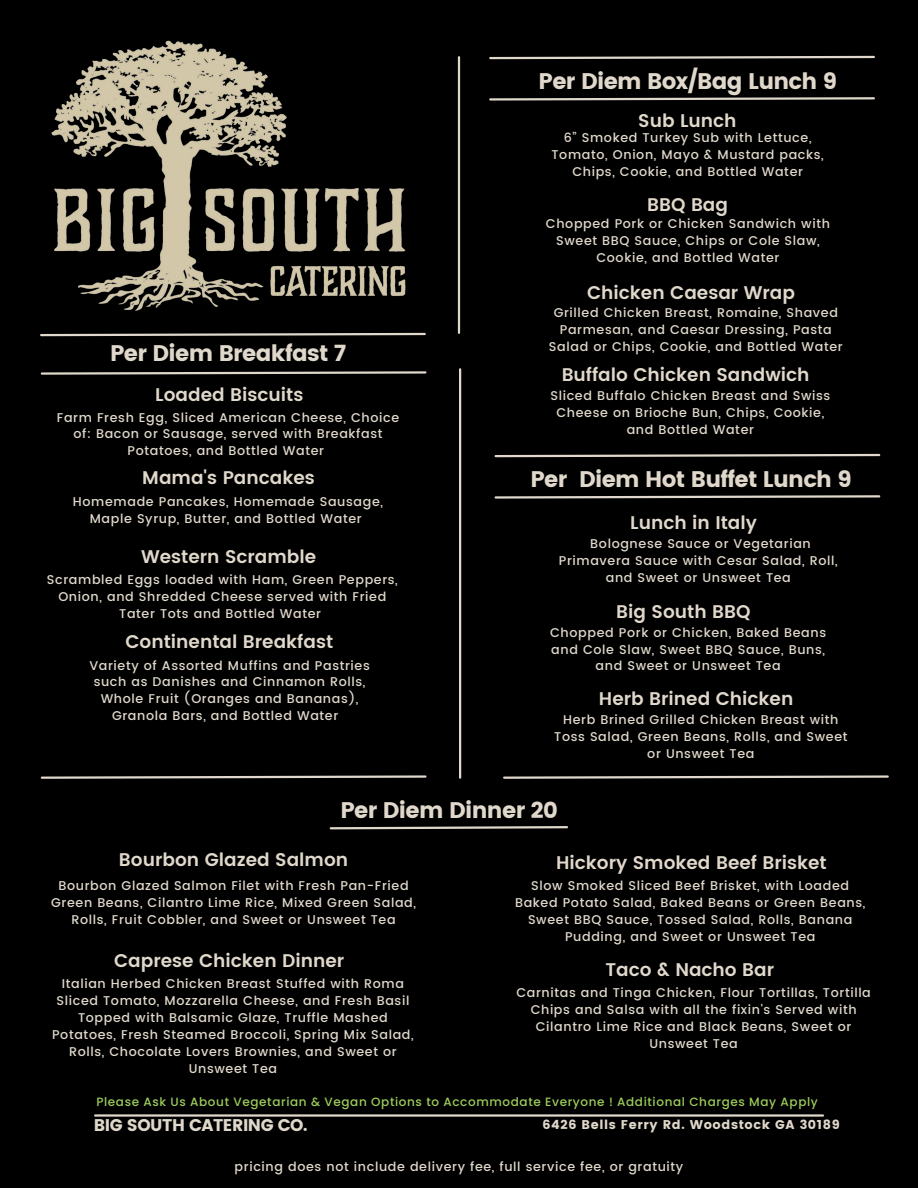
<style>
.page{position:relative;width:918px;height:1188px;background:#000}
.page>*{position:absolute;margin:0;border:0;box-sizing:border-box;transform-origin:0 0}
.t1{font:22.5px "Poppins";letter-spacing:-.03em;color:#e0d8cb}
.t2{font:600 18.3px "Poppins";color:#e0d8cb}
.t3{font:16.95px "Poppins";letter-spacing:-.03em;color:#e0d8cb}
.t4{font:500 12.75px/17px "Poppins";letter-spacing:.05em;color:#e0d8cb;text-align:center}
.t5{font:12.75px "Poppins";letter-spacing:.05em;color:#e0d8cb}
.t6{font:500 12px "Poppins";letter-spacing:.05em;color:#9dcd5a}
</style>
<div class="page">
<hr style="left:95px;top:1114px;width:728px;height:3px;background:#e0d8cb">
<hr style="left:459px;top:369px;width:2px;height:409px;background:#e0d8cb">
<svg style="left:489px;top:55px;width:386px;height:5px"></svg>
<svg style="left:489px;top:97px;width:386px;height:4px"></svg>
<img style="left:40px;top:40px;width:422px;height:428px">
<svg style="left:40px;top:775px;width:387px;height:4px"></svg>
<svg style="left:503px;top:775px;width:386px;height:4px"></svg>
<svg style="left:494px;top:453px;width:387px;height:5px"></svg>
<svg style="left:494px;top:495px;width:387px;height:4px"></svg>
<svg style="left:329px;top:826px;width:239px;height:4px"></svg>
<p class="t1" style="left:110px;top:340px;width:238px">Per Diem Breakfast 7</p>
<p class="t2" style="left:155px;top:384px;width:150px">Loaded Biscuits</p>
<p class="t4" style="left:57px;top:409px;width:344px">Farm Fresh Egg, Sliced American Cheese, Choice of: Bacon or Sausage, served with Breakfast<br>Potatoes, and Bottled Water</p>
<p class="t2" style="left:142px;top:467px;width:174px">Mama's Pancakes</p>
<p class="t4" style="left:73px;top:493px;width:312px">Homemade Pancakes, Homemade Sausage,<br>Maple Syrup, Butter, and Bottled Water</p>
<p class="t2" style="left:141px;top:546px;width:177px">Western Scramble</p>
<p class="t4" style="left:47px;top:571px;width:353px">Scrambled Eggs loaded with Ham, Green Peppers,<br>Onion, and Shredded Cheese served with Fried<br>Tater Tots and Bottled Water</p>
<p class="t2" style="left:125px;top:631px;width:209px">Continental Breakfast</p>
<p class="t4" style="left:89px;top:657px;width:282px">Variety of Assorted Muffins and Pastries</p>
<p class="t4" style="left:94px;top:674px;width:273px">such as Danishes and Cinnamon Rolls,</p>
<p class="t4" style="left:101px;top:691px;width:259px">Whole Fruit (Oranges and Bananas),</p>
<p class="t4" style="left:112px;top:707px;width:228px">Granola Bars, and Bottled Water</p>
<p class="t1" style="left:539px;top:68px;width:300px">Per Diem Box/Bag Lunch 9</p>
<p class="t2" style="left:638px;top:110px;width:100px">Sub Lunch</p>
<p class="t4" style="left:552px;top:129px;width:274px">6” Smoked Turkey Sub with Lettuce,<br>Tomato, Onion, Mayo &amp; Mustard packs,<br>Chips, Cookie, and Bottled Water</p>
<p class="t2" style="left:647px;top:194px;width:82px">BBQ Bag</p>
<p class="t4" style="left:546px;top:216px;width:286px">Chopped Pork or Chicken Sandwich with<br>Sweet BBQ Sauce, Chips or Cole Slaw,<br>Cookie, and Bottled Water</p>
<p class="t2" style="left:587px;top:282px;width:209px">Chicken Caesar Wrap</p>
<p class="t4" style="left:549px;top:304px;width:295px">Grilled Chicken Breast, Romaine, Shaved<br>Parmesan, and Caesar Dressing, Pasta<br>Salad or Chips, Cookie, and Bottled Water</p>
<p class="t2" style="left:562px;top:364px;width:249px">Buffalo Chicken Sandwich</p>
<p class="t4" style="left:550px;top:387px;width:281px">Sliced Buffalo Chicken Breast and Swiss<br>Cheese on Brioche Bun, Chips, Cookie, and Bottled Water</p>
<p class="t1" style="left:530px;top:466px;width:323px">Per Diem Hot Buffet Lunch 9</p>
<p class="t2" style="left:630px;top:512px;width:128px">Lunch in Italy</p>
<p class="t4" style="left:559px;top:535px;width:280px">Bolognese Sauce or Vegetarian<br>Primavera Sauce with Cesar Salad, Roll, and Sweet or Unsweet Tea</p>
<p class="t2" style="left:616px;top:601px;width:136px">Big South BBQ</p>
<p class="t4" style="left:550px;top:624px;width:277px">Chopped Pork or Chicken, Baked Beans and Cole Slaw, Sweet BBQ Sauce, Buns, and Sweet or Unsweet Tea</p>
<p class="t2" style="left:599px;top:688px;width:196px">Herb Brined Chicken</p>
<p class="t4" style="left:554px;top:711px;width:295px">Herb Brined Grilled Chicken Breast with<br>Toss Salad, Green Beans, Rolls, and Sweet or Unsweet Tea</p>
<p class="t1" style="left:340px;top:797px;width:219px">Per Diem Dinner 20</p>
<p class="t2" style="left:119px;top:849px;width:231px">Bourbon Glazed Salmon</p>
<p class="t4" style="left:51px;top:877px;width:366px">Bourbon Glazed Salmon Filet with Fresh Pan-Fried<br>Green Beans, Cilantro Lime Rice, Mixed Green Salad,<br>Rolls, Fruit Cobbler, and Sweet or Unsweet Tea</p>
<p class="t2" style="left:556px;top:851px;width:272px">Hickory Smoked Beef Brisket</p>
<p class="t4" style="left:515px;top:877px;width:352px">Slow Smoked Sliced Beef Brisket, with Loaded Baked Potato Salad, Baked Beans or Green Beans, Sweet BBQ Sauce, Tossed Salad, Rolls, Banana Pudding, and Sweet or Unsweet Tea</p>
<p class="t2" style="left:114px;top:950px;width:232px">Caprese Chicken Dinner</p>
<p class="t4" style="left:52px;top:975px;width:363px">Italian Herbed Chicken Breast Stuffed with Roma Sliced Tomato, Mozzarella Cheese, and Fresh Basil Topped with Balsamic Glaze, Truffle Mashed Potatoes, Fresh Steamed Broccoli, Spring Mix Salad, Rolls, Chocolate Lovers Brownies, and Sweet or Unsweet Tea</p>
<p class="t2" style="left:606px;top:959px;width:170px">Taco &amp; Nacho Bar</p>
<p class="t4" style="left:516px;top:985px;width:356px">Carnitas and Tinga Chicken, Flour Tortillas, Tortilla Chips and Salsa with all the fixin's Served with Cilantro Lime Rice and Black Beans, Sweet or Unsweet Tea</p>
<p class="t6" style="left:96px;top:1094px;width:723px">Please Ask Us About Vegetarian &amp; Vegan Options to Accommodate Everyone ! Additional Charges May Apply</p>
<p class="t3" style="left:94px;top:1115px;width:215px">BIG SOUTH CATERING CO.</p>
<p class="t5" style="left:543px;top:1117px;width:299px">6426 Bells Ferry Rd. Woodstock GA 30189</p>
<p class="t4" style="left:235px;top:1158px;width:450px">pricing does not include delivery fee, full service fee, or gratuity</p>
</div>
